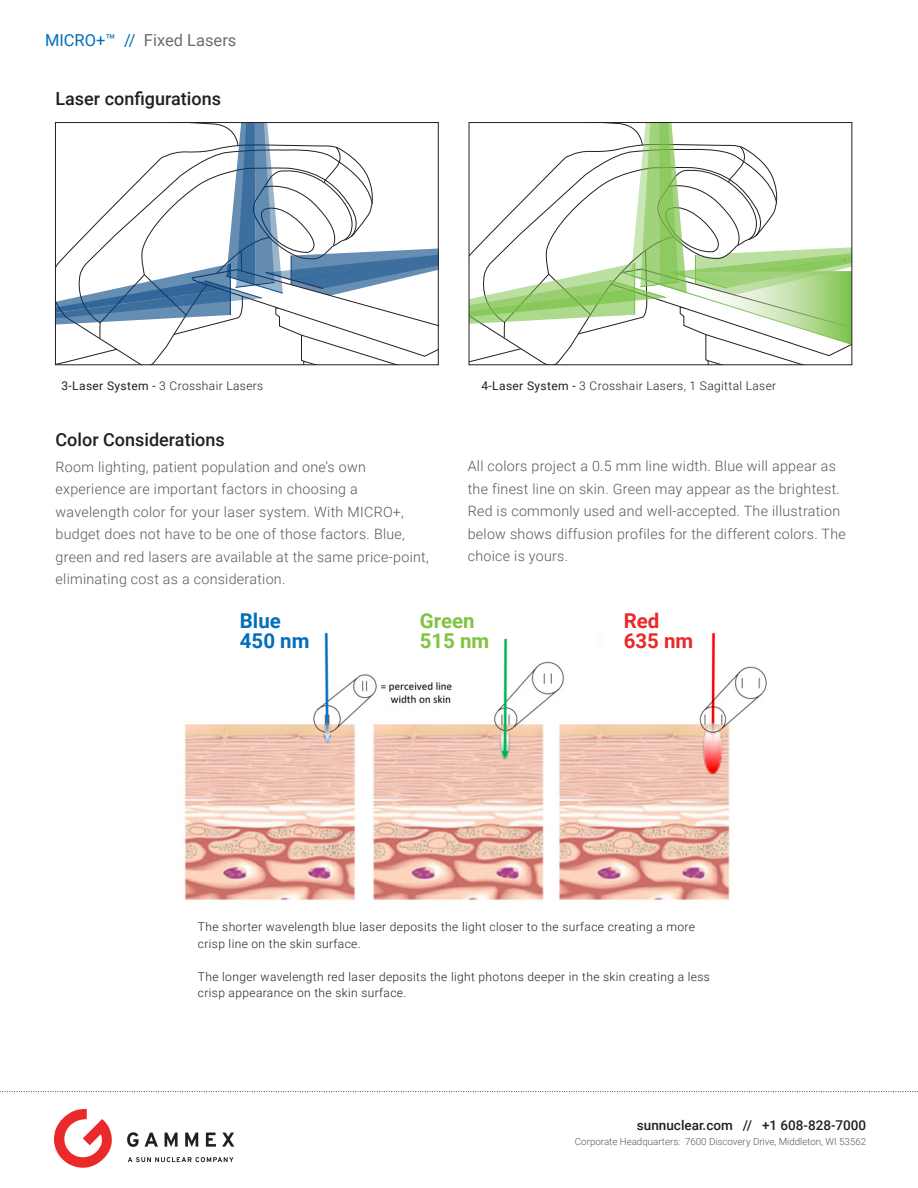
<style>
.page{position:relative;width:918px;height:1188px;background:#fff}
.page>*{position:absolute;margin:0;border:0;box-sizing:border-box;transform-origin:0 0}
.t1{font:700 20.4px "Roboto";color:#81c340}
.t2{font:700 20.4px "Roboto";color:#006fba}
.t3{font:700 20.4px "Roboto";color:#e9292a}
.Copy_Subhead{font:500 18px "Roboto";color:#231f20}
.t4{font:16.5px "Roboto";color:#6c6d70}
.Body_Copy{font:300 14.25px/22.5px "Roboto";letter-spacing:.02em;color:#57585a}
.t5{font:500 13.5px "Roboto";color:#231f20}
.Specs_-_Table_Left_C{font:300 12px/16.5px "Roboto";letter-spacing:.03em;color:#231f20}
.t6{font:300 9.75px "Roboto";color:#57585a}
.s1{color:#006fba}
.s2{font-weight:400}
</style>
<div class="page">
<img style="left:184px;top:632px;width:583px;height:268px">
<svg style="left:57px;top:124px;width:380px;height:239px"></svg>
<div style="left:55px;top:122px;width:384px;height:243px;border:1px solid #231f20"></div>
<svg style="left:471px;top:124px;width:379px;height:239px"></svg>
<div style="left:469px;top:122px;width:383px;height:243px;border:1px solid #231f20"></div>
<svg style="left:0;top:1091px;width:918px;height:1px"></svg>
<svg style="left:127px;top:1132px;width:12px;height:15px"></svg>
<svg style="left:145px;top:1133px;width:13px;height:14px"></svg>
<svg style="left:165px;top:1133px;width:13px;height:14px"></svg>
<svg style="left:185px;top:1133px;width:13px;height:14px"></svg>
<svg style="left:206px;top:1133px;width:10px;height:14px"></svg>
<svg style="left:222px;top:1133px;width:12px;height:14px"></svg>
<svg style="left:54px;top:1109px;width:58px;height:59px"></svg>
<svg style="left:128px;top:1157px;width:106px;height:5px"></svg>
<p class="t4" style="left:45px;top:29px;width:193px"><span class="s1">MICRO+™ //</span> Fixed Lasers</p>
<p class="Copy_Subhead" style="left:56px;top:86px;width:167px">Laser configurations</p>
<p class="Specs_-_Table_Left_C" style="left:62px;top:377px;width:203px"><span class="s2">3-Laser System -</span> 3 Crosshair Lasers</p>
<p class="Specs_-_Table_Left_C" style="left:482px;top:377px;width:296px"><span class="s2">4-Laser System -</span> 3 Crosshair Lasers, 1 Sagittal Laser</p>
<p class="Copy_Subhead" style="left:56px;top:427px;width:171px">Color Considerations</p>
<p class="Body_Copy" style="left:56px;top:455px;width:375px">Room lighting, patient population and one’s own experience are important factors in choosing a wavelength color for your laser system. With MICRO+, budget does not have to be one of those factors. Blue, green and red lasers are available at the same price-point, eliminating cost as a consideration.</p>
<p class="Body_Copy" style="left:468px;top:454px;width:380px">All colors project a 0.5 mm line width. Blue will appear as the finest line on skin. Green may appear as the brightest.<br>Red is commonly used and well-accepted. The illustration below shows diffusion profiles for the different colors. The choice is yours.</p>
<p class="t2" style="left:240px;top:607px;width:43px">Blue</p>
<p class="t2" style="left:240px;top:626px;width:71px">450 nm</p>
<p class="t3" style="left:624px;top:607px;width:37px">Red</p>
<p class="t3" style="left:624px;top:626px;width:71px">635 nm</p>
<p class="t1" style="left:420px;top:607px;width:56px">Green</p>
<p class="t1" style="left:420px;top:626px;width:71px">515 nm</p>
<p class="Specs_-_Table_Left_C" style="left:198px;top:918px;width:499px">The shorter wavelength blue laser deposits the light closer to the surface creating a more crisp line on the skin surface.</p>
<p class="Specs_-_Table_Left_C" style="left:198px;top:968px;width:514px">The longer wavelength red laser deposits the light photons deeper in the skin creating a less crisp appearance on the skin surface.</p>
<p class="t5" style="left:637px;top:1115px;width:231px">sunnuclear.com // +1 608-828-7000</p>
<p class="t6" style="left:575px;top:1134px;width:293px">Corporate Headquarters: 7600 Discovery Drive, Middleton, WI 53562</p>
</div>
